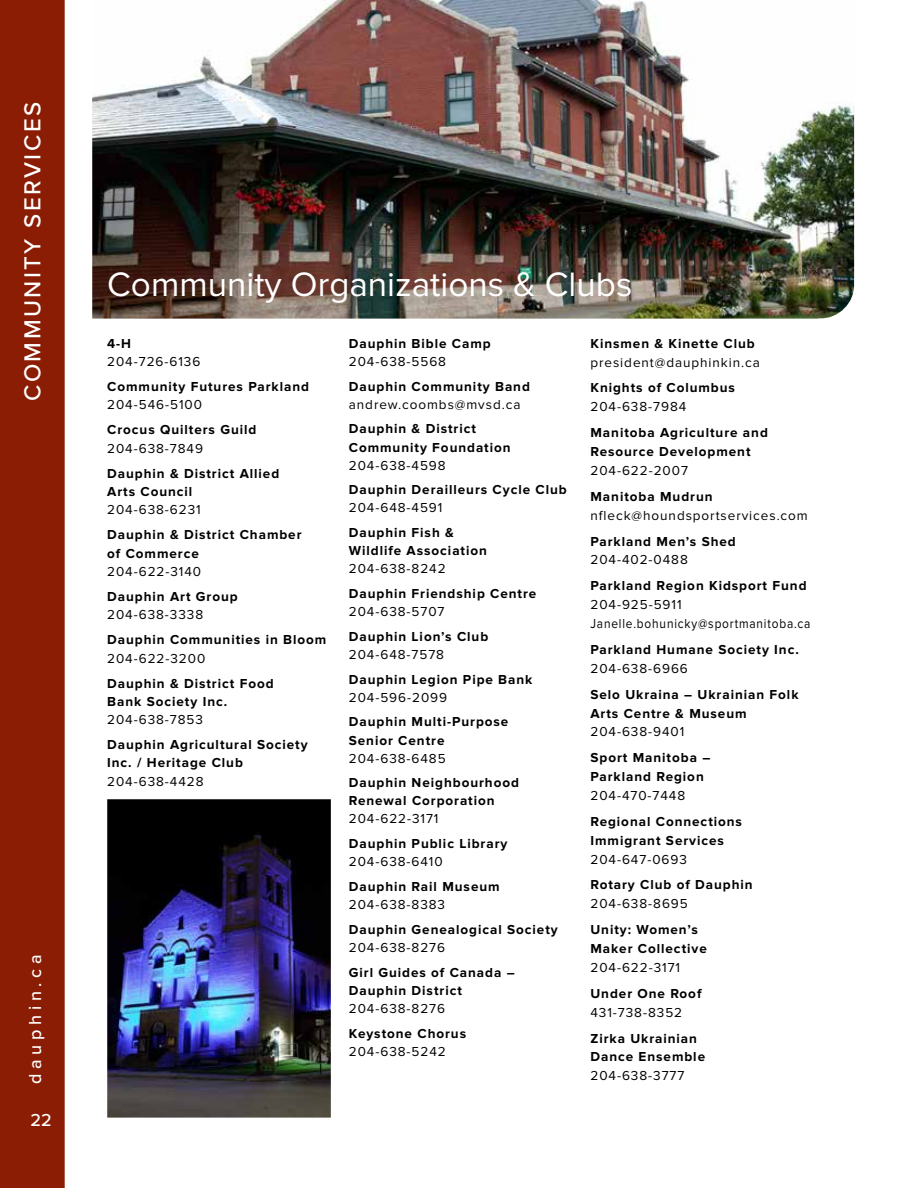
<style>
.page{position:relative;width:918px;height:1188px;background:#fff}
.page>*{position:absolute;margin:0;border:0;box-sizing:border-box;transform-origin:0 0}
.t1{font:35.1px "Proxima Nova";color:#fff}
.t2{font:500 24px "Proxima Nova";letter-spacing:.1em;color:#fff}
.t3{font:500 18px "Proxima Nova";color:#fff}
.t4{font:700 13.5px/18.9px "Proxima Nova";letter-spacing:.07em;color:#000}
.t5{font:13.5px/19px "Proxima Nova";letter-spacing:.07em;color:#000}
</style>
<div class="page">
<img style="left:107px;top:799px;width:224px;height:319px">
<img style="left:92px;top:0;width:762px;height:319px">
<div style="left:0;top:0;width:65px;height:1188px;background:#8a1d03"></div>
<img style="left:815px;top:277px;width:40px;height:42px">
<h2 class="t2" style="left:14px;top:401px;width:300px;rotate:-90deg">COMMUNITY SERVICES</h2>
<h3 class="t3" style="left:22px;top:1084px;width:131px;rotate:-90deg">d a u p h i n . c a</h3>
<h3 class="t3" style="left:31px;top:1106px;width:23px">22</h3>
<h1 class="t1" style="left:107px;top:264px;width:527px">Community Organizations &amp; Clubs</h1>
<p class="t4" style="left:107px;top:334px;width:25px">4-H</p>
<p class="t5" style="left:107px;top:352px;width:95px">204-726-6136</p>
<p class="t4" style="left:107px;top:378px;width:203px">Community Futures Parkland</p>
<p class="t5" style="left:107px;top:396px;width:96px">204-546-5100</p>
<p class="t4" style="left:107px;top:421px;width:151px">Crocus Quilters Guild</p>
<p class="t5" style="left:107px;top:439px;width:97px">204-638-7849</p>
<p class="t4" style="left:107px;top:464px;width:174px;line-height:18.3px">Dauphin &amp; District Allied<br>Arts Council</p>
<p class="t5" style="left:107px;top:501px;width:95px">204-638-6231</p>
<p class="t4" style="left:107px;top:526px;width:196px;line-height:18.3px">Dauphin &amp; District Chamber of Commerce</p>
<p class="t5" style="left:107px;top:562px;width:95px">204-622-3140</p>
<p class="t4" style="left:107px;top:587px;width:132px">Dauphin Art Group</p>
<p class="t5" style="left:107px;top:605px;width:97px">204-638-3338</p>
<p class="t4" style="left:107px;top:631px;width:221px">Dauphin Communities in Bloom</p>
<p class="t5" style="left:107px;top:649px;width:100px">204-622-3200</p>
<p class="t4" style="left:107px;top:674px;width:168px;line-height:18.3px">Dauphin &amp; District Food<br>Bank Society Inc.</p>
<p class="t5" style="left:107px;top:710px;width:97px">204-638-7853</p>
<p class="t4" style="left:107px;top:736px;width:202px;line-height:18.3px">Dauphin Agricultural Society<br>Inc. / Heritage Club</p>
<p class="t5" style="left:107px;top:772px;width:98px">204-638-4428</p>
<p class="t4" style="left:349px;top:334px;width:143px">Dauphin Bible Camp</p>
<p class="t5" style="left:349px;top:352px;width:99px">204-638-5568</p>
<p class="t4" style="left:349px;top:377px;width:183px">Dauphin Community Band</p>
<p class="t5" style="left:349px;top:395px;width:173px">andrew.coombs@mvsd.ca</p>
<p class="t4" style="left:349px;top:420px;width:163px;line-height:18px">Dauphin &amp; District<br>Community Foundation</p>
<p class="t5" style="left:349px;top:456px;width:98px">204-638-4598</p>
<p class="t4" style="left:349px;top:481px;width:219px">Dauphin Derailleurs Cycle Club</p>
<p class="t5" style="left:349px;top:499px;width:95px">204-648-4591</p>
<p class="t4" style="left:349px;top:524px;width:140px;line-height:18px">Dauphin Fish &amp;<br>Wildlife Association</p>
<p class="t5" style="left:349px;top:559px;width:98px">204-638-8242</p>
<p class="t4" style="left:349px;top:584px;width:189px">Dauphin Friendship Centre</p>
<p class="t5" style="left:349px;top:602px;width:97px">204-638-5707</p>
<p class="t4" style="left:349px;top:627px;width:141px">Dauphin Lion’s Club</p>
<p class="t5" style="left:349px;top:645px;width:97px">204-648-7578</p>
<p class="t4" style="left:349px;top:670px;width:185px">Dauphin Legion Pipe Bank</p>
<p class="t5" style="left:349px;top:688px;width:100px">204-596-2099</p>
<p class="t4" style="left:349px;top:713px;width:161px;line-height:18px">Dauphin Multi-Purpose<br>Senior Centre</p>
<p class="t5" style="left:349px;top:749px;width:98px">204-638-6485</p>
<p class="t4" style="left:349px;top:774px;width:172px;line-height:18px">Dauphin Neighbourhood<br>Renewal Corporation</p>
<p class="t5" style="left:349px;top:810px;width:91px">204-622-3171</p>
<p class="t4" style="left:349px;top:835px;width:160px">Dauphin Public Library</p>
<p class="t5" style="left:349px;top:852px;width:95px">204-638-6410</p>
<p class="t4" style="left:349px;top:877px;width:152px">Dauphin Rail Museum</p>
<p class="t5" style="left:349px;top:895px;width:98px">204-638-8383</p>
<p class="t4" style="left:349px;top:920px;width:210px">Dauphin Genealogical Society</p>
<p class="t5" style="left:349px;top:938px;width:98px">204-638-8276</p>
<p class="t4" style="left:349px;top:963px;width:167px;line-height:18px">Girl Guides of Canada –<br>Dauphin District</p>
<p class="t5" style="left:349px;top:999px;width:98px">204-638-8276</p>
<p class="t4" style="left:349px;top:1024px;width:119px">Keystone Chorus</p>
<p class="t5" style="left:349px;top:1042px;width:98px">204-638-5242</p>
<p class="t4" style="left:590px;top:334px;width:166px">Kinsmen &amp; Kinette Club</p>
<p class="t5" style="left:590px;top:353px;width:171px">president@dauphinkin.ca</p>
<p class="t4" style="left:590px;top:379px;width:146px">Knights of Columbus</p>
<p class="t5" style="left:590px;top:398px;width:97px">204-638-7984</p>
<p class="t4" style="left:590px;top:424px;width:179px">Manitoba Agriculture and<br>Resource Development</p>
<p class="t5" style="left:590px;top:461px;width:99px">204-622-2007</p>
<p class="t4" style="left:590px;top:487px;width:124px">Manitoba Mudrun</p>
<p class="t5" style="left:590px;top:506px;width:219px">nfleck@houndsportservices.com</p>
<p class="t4" style="left:590px;top:532px;width:147px">Parkland Men’s Shed</p>
<p class="t5" style="left:590px;top:551px;width:99px">204-402-0488</p>
<p class="t4" style="left:590px;top:577px;width:218px">Parkland Region Kidsport Fund</p>
<p class="t5" style="left:590px;top:595px;width:222px">204-925-5911<br>Janelle.bohunicky@sportmanitoba.ca</p>
<p class="t4" style="left:590px;top:640px;width:210px">Parkland Humane Society Inc.</p>
<p class="t5" style="left:590px;top:659px;width:99px">204-638-6966</p>
<p class="t4" style="left:590px;top:685px;width:210px">Selo Ukraina – Ukrainian Folk<br>Arts Centre &amp; Museum</p>
<p class="t5" style="left:590px;top:723px;width:95px">204-638-9401</p>
<p class="t4" style="left:590px;top:749px;width:121px">Sport Manitoba –<br>Parkland Region</p>
<p class="t5" style="left:590px;top:786px;width:96px">204-470-7448</p>
<p class="t4" style="left:590px;top:812px;width:153px">Regional Connections<br>Immigrant Services</p>
<p class="t5" style="left:590px;top:850px;width:98px">204-647-0693</p>
<p class="t4" style="left:590px;top:876px;width:164px">Rotary Club of Dauphin</p>
<p class="t5" style="left:590px;top:895px;width:99px">204-638-8695</p>
<p class="t4" style="left:590px;top:921px;width:118px">Unity: Women’s<br>Maker Collective</p>
<p class="t5" style="left:590px;top:958px;width:91px">204-622-3171</p>
<p class="t4" style="left:590px;top:984px;width:112px">Under One Roof</p>
<p class="t5" style="left:590px;top:1003px;width:93px">431-738-8352</p>
<p class="t4" style="left:590px;top:1029px;width:116px">Zirka Ukrainian<br>Dance Ensemble</p>
<p class="t5" style="left:590px;top:1067px;width:95px">204-638-3777</p>
</div>
